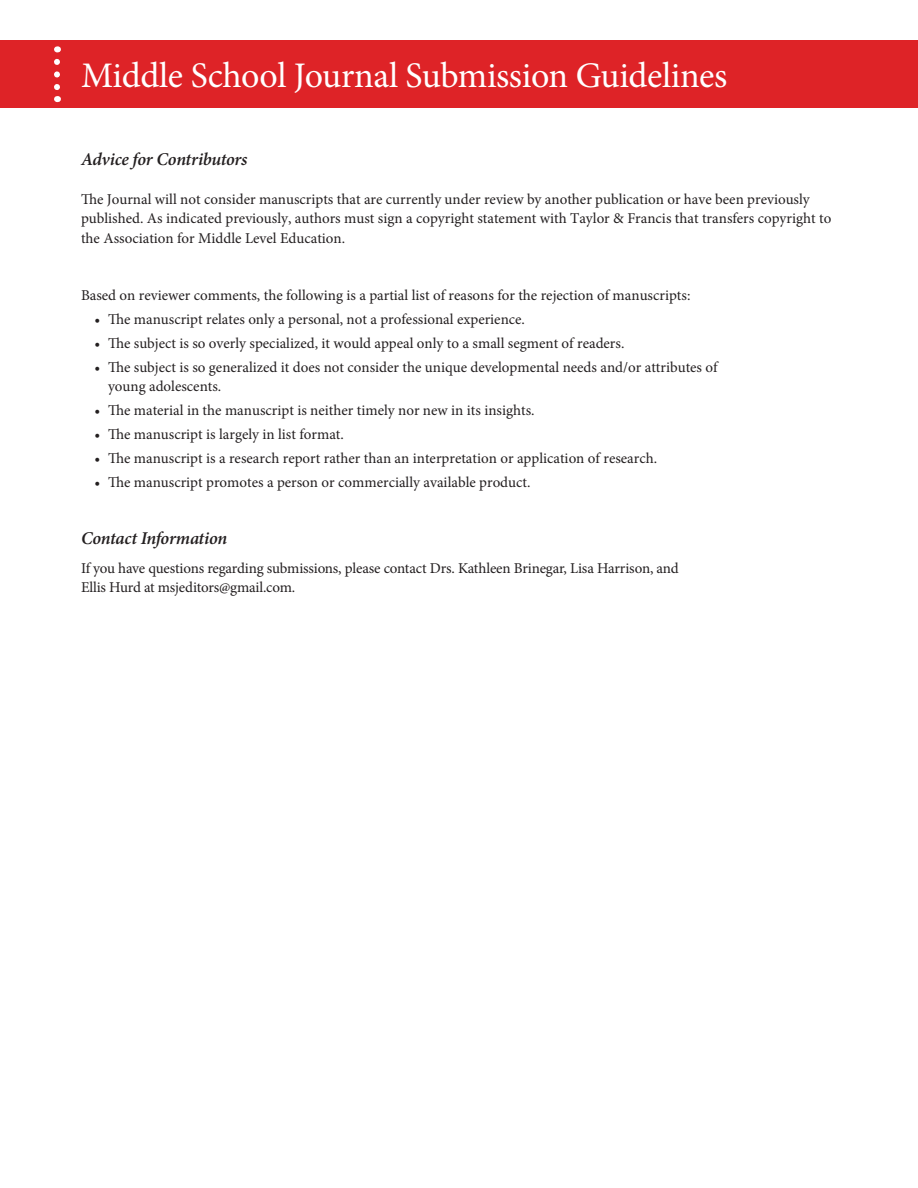
<style>
.page{position:relative;width:918px;height:1188px;background:#fff}
.page>*{position:absolute;margin:0;border:0;box-sizing:border-box;transform-origin:0 0}
.t1{font:36px "Minion Pro";letter-spacing:-.01em;color:#fff}
.t2{font:italic 600 18px "Minion Pro";letter-spacing:-.015em;color:#231f20}
.t3{font:15px/19.5px "Minion Pro";color:#231f20}
</style>
<div class="page">
<div style="left:0;top:40px;width:918px;height:68px;background:#de2327"></div>
<svg style="left:54px;top:62px;width:6px;height:40px"></svg>
<p class="t1" style="left:81px;top:52px;width:648px">Middle School Journal Submission Guidelines</p>
<p class="t2" style="left:81px;top:146px;width:168px">Advice for Contributors</p>
<p class="t3" style="left:81px;top:189px;width:752px">The Journal will not consider manuscripts that are currently under review by another publication or have been previously published. As indicated previously, authors must sign a copyright statement with Taylor &amp; Francis that transfers copyright to the Association for Middle Level Education.</p>
<p class="t3" style="left:81px;top:285px;width:611px">Based on reviewer comments, the following is a partial list of reasons for the rejection of manuscripts:</p>
<p class="t3" style="left:94px;top:309px;width:432px">• The manuscript relates only a personal, not a professional experience.</p>
<p class="t3" style="left:94px;top:333px;width:531px">• The subject is so overly specialized, it would appeal only to a small segment of readers.</p>
<p class="t3" style="left:108px;top:357px;width:611px;text-indent:-14px">• The subject is so generalized it does not consider the unique developmental needs and/or attributes of young adolescents.</p>
<p class="t3" style="left:94px;top:401px;width:442px">• The material in the manuscript is neither timely nor new in its insights.</p>
<p class="t3" style="left:94px;top:425px;width:251px">• The manuscript is largely in list format.</p>
<p class="t3" style="left:94px;top:449px;width:564px">• The manuscript is a research report rather than an interpretation or application of research.</p>
<p class="t3" style="left:94px;top:473px;width:438px">• The manuscript promotes a person or commercially available product.</p>
<p class="t2" style="left:81px;top:526px;width:148px">Contact Information</p>
<p class="t3" style="left:81px;top:558px;width:599px">If you have questions regarding submissions, please contact Drs. Kathleen Brinegar, Lisa Harrison, and<br>Ellis Hurd at msjeditors@gmail.com.</p>
</div>
